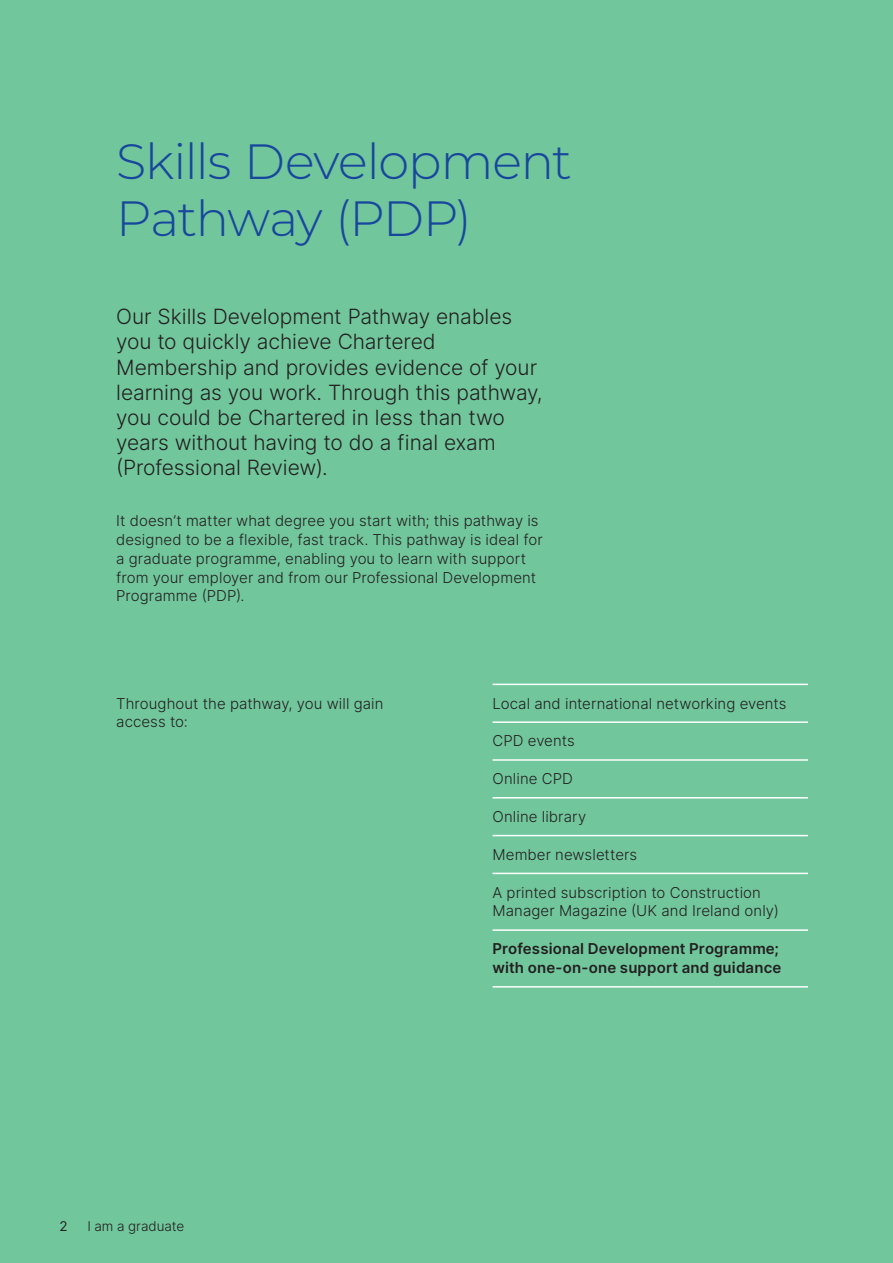
<style>
.page{position:relative;width:893px;height:1263px;background:#71c69c}
.page>*{position:absolute;margin:0;border:0;box-sizing:border-box;transform-origin:0 0}
.t1{font:300 49.5px/56.7px "Montserrat";letter-spacing:-.025em;color:#18469d}
.INTRO_COPY{font:300 21px/25.2px "Inter";letter-spacing:-.005em;color:#231f20}
.BODY_COPY{font:300 15px/18.9px "Inter";letter-spacing:.005em;color:#231f20}
.BODY_COPY-2{font:600 15px/18.9px "Inter";letter-spacing:.01em;color:#231f20}
.t2{font:300 13.5px "Inter";color:#231f20}
.t3{font:13.5px "Inter";color:#231f20}
</style>
<div class="page">
<hr style="left:492px;top:684px;width:316px;height:1px;background:#fff">
<hr style="left:492px;top:721px;width:316px;height:2px;background:#fff">
<hr style="left:492px;top:759px;width:316px;height:2px;background:#fff">
<hr style="left:492px;top:797px;width:316px;height:1px;background:#fff">
<hr style="left:492px;top:835px;width:316px;height:1px;background:#fff">
<hr style="left:492px;top:873px;width:316px;height:1px;background:#fff">
<hr style="left:492px;top:929px;width:316px;height:2px;background:#fff">
<hr style="left:492px;top:986px;width:316px;height:1px;background:#fff">
<p class="t1" style="left:116px;top:132px;width:457px">Skills Development<br>Pathway (PDP)</p>
<p class="INTRO_COPY" style="left:116px;top:304px;width:428px">Our Skills Development Pathway enables you to quickly achieve Chartered Membership and provides evidence of your learning as you work. Through this pathway, you could be Chartered in less than two years without having to do a final exam (Professional Review).</p>
<p class="BODY_COPY" style="left:116px;top:511px;width:428px">It doesn’t matter what degree you start with; this pathway is designed to be a flexible, fast track. This pathway is ideal for a graduate programme, enabling you to learn with support from your employer and from our Professional Development Programme (PDP).</p>
<p class="BODY_COPY" style="left:116px;top:693px;width:269px">Throughout the pathway, you will gain access to:</p>
<p class="t3" style="left:60px;top:1217px;width:10px">2</p>
<p class="t2" style="left:87px;top:1217px;width:98px">I am a graduate</p>
<p class="BODY_COPY" style="left:492px;top:693px;width:296px">Local and international networking events</p>
<p class="BODY_COPY" style="left:492px;top:731px;width:84px">CPD events</p>
<p class="BODY_COPY" style="left:492px;top:769px;width:82px">Online CPD</p>
<p class="BODY_COPY" style="left:492px;top:807px;width:95px">Online library</p>
<p class="BODY_COPY" style="left:492px;top:845px;width:146px">Member newsletters</p>
<p class="BODY_COPY" style="left:492px;top:882px;width:288px">A printed subscription to Construction<br>Manager Magazine (UK and Ireland only)</p>
<p class="BODY_COPY-2" style="left:492px;top:939px;width:290px">Professional Development Programme; with one-on-one support and guidance</p>
</div>
